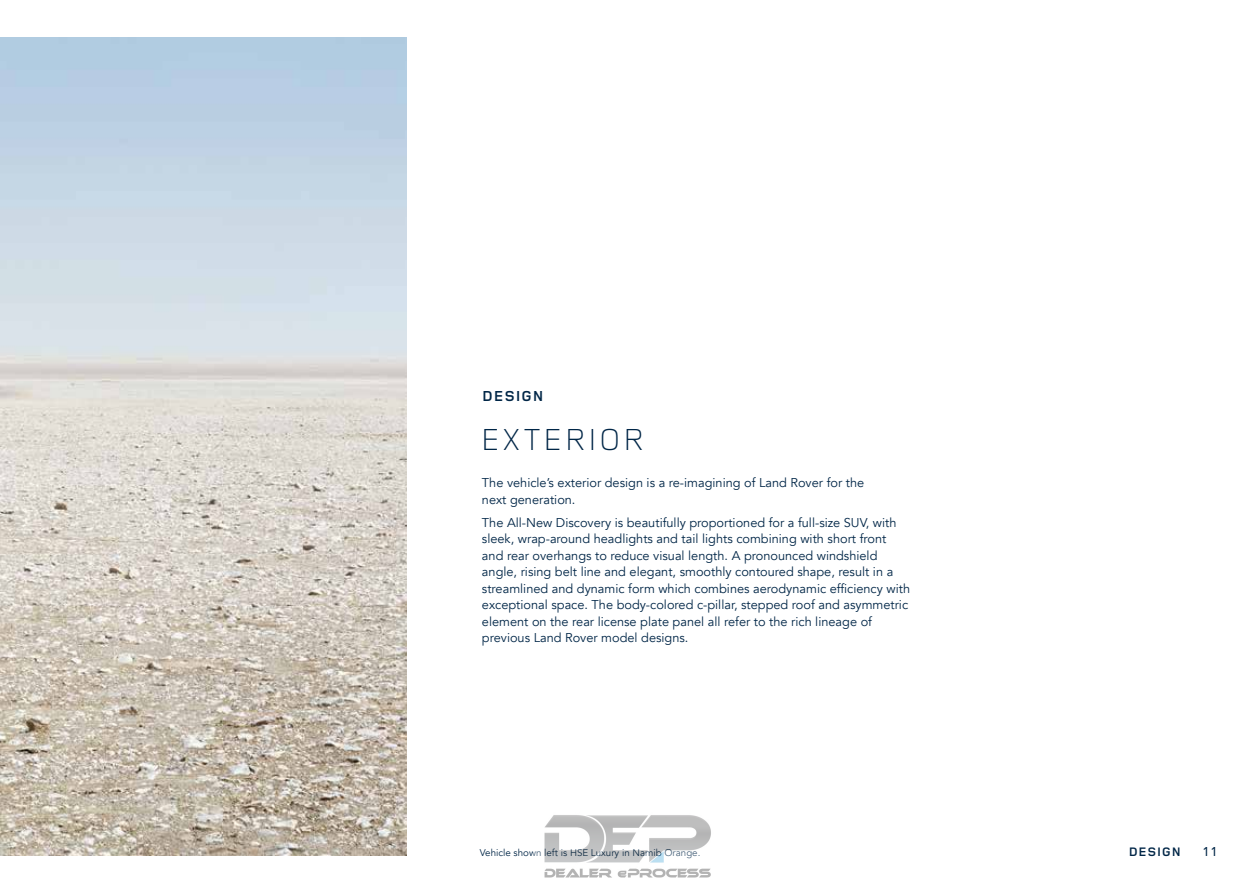
<style>
.page{position:relative;width:1255px;height:893px;background:#fff}
.page>*{position:absolute;margin:0;border:0;box-sizing:border-box;transform-origin:0 0}
.t1{font:300 31.5px "Land Rover Wide";color:#002647}
.t2{font:700 15px "Land Rover Wide";color:#002647}
.t3{font:500 13.5px "Land Rover Wide";color:#002647}
.t4{font:12.75px/16.5px "Avenir LT Com";color:#002647}
.t5{font:700 12.75px "Land Rover Wide";color:#002647}
.t6{font:9.75px "Avenir LT Com";color:#002647}
</style>
<div class="page">
<img style="left:0;top:37px;width:406px;height:819px">
<img style="left:544px;top:815px;width:167px;height:63px">
<p class="t2" style="left:482px;top:386px;width:64px">DESIGN</p>
<h1 class="t1" style="left:480px;top:417px;width:167px">EXTERIOR</h1>
<p class="t4" style="left:482px;top:475px;width:384px">The vehicle’s exterior design is a re-imagining of Land Rover for the next generation.</p>
<p class="t4" style="left:482px;top:514px;width:429px">The All-New Discovery is beautifully proportioned for a full-size SUV, with sleek, wrap-around headlights and tail lights combining with short front and rear overhangs to reduce visual length. A pronounced windshield angle, rising belt line and elegant, smoothly contoured shape, result in a streamlined and dynamic form which combines aerodynamic efficiency with exceptional space. The body-colored c-pillar, stepped roof and asymmetric element on the rear license plate panel all refer to the rich lineage of previous Land Rover model designs.</p>
<p class="t6" style="left:480px;top:847px;width:222px">Vehicle shown left is HSE Luxury in Namib Orange.</p>
<p class="t3" style="left:1202px;top:842px;width:17px">11</p>
<p class="t5" style="left:1128px;top:843px;width:54px">DESIGN</p>
</div>
